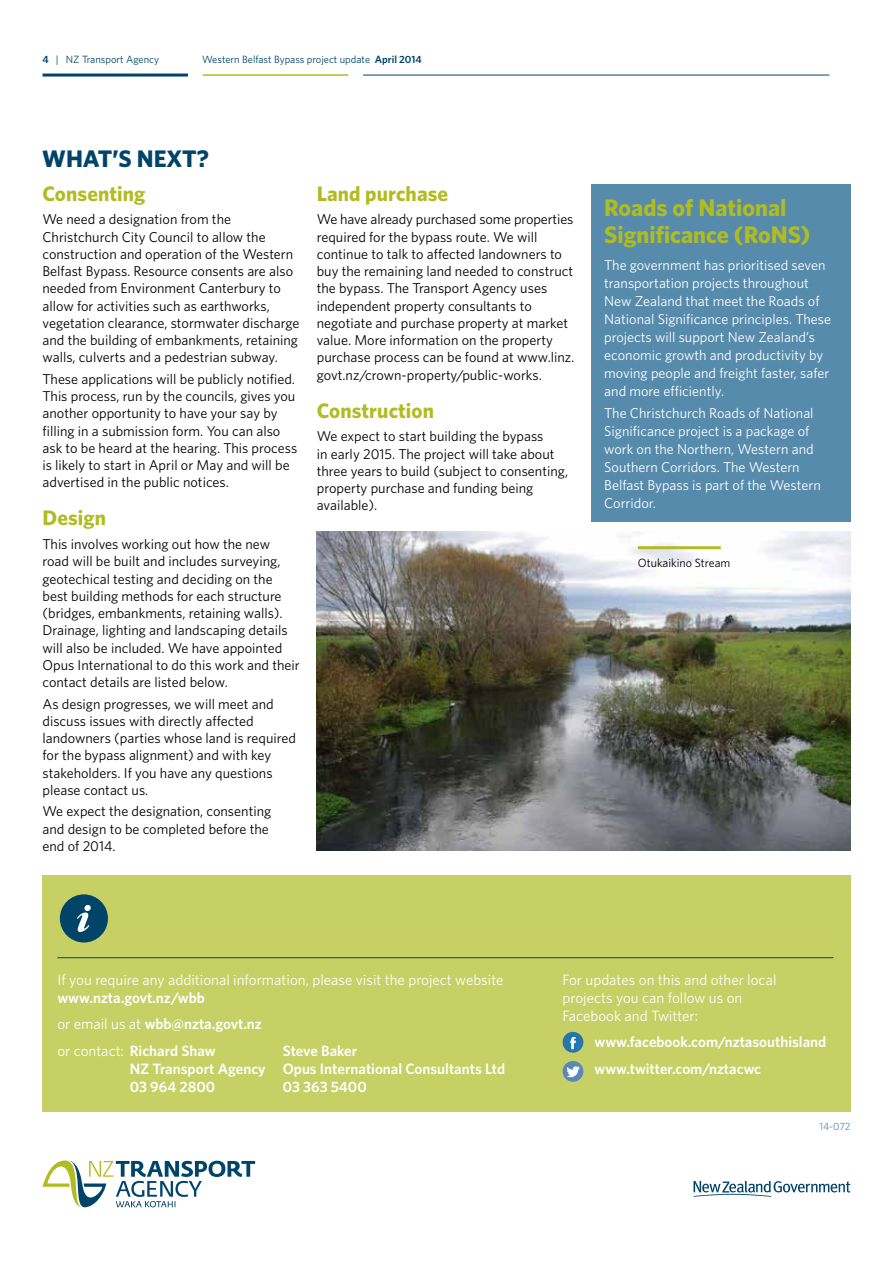
<style>
.page{position:relative;width:893px;height:1263px;background:#fff}
.page>*{position:absolute;margin:0;border:0;box-sizing:border-box;transform-origin:0 0}
.t1{font:700 24px/27px "Whitney";color:#b0bc22}
.t2{font:700 24px "Whitney";color:#00446a}
.t3{font:700 21px "Whitney";letter-spacing:.005em;color:#b0bc22}
.t4{font:600 15px/26.5px "Whitney";color:#fff}
.t5{font:15px/18px "Whitney";color:#fff}
.t6{font:14.25px/17.2px "Whitney";color:#000}
.t7{font:14.25px/18px "Whitney";color:#fff}
.t8{font:12px "Whitney";color:#000}
.t9{font:10.5px "Whitney";color:#00446a}
.t10{font:10.5px "Whitney";color:#578bac}
.s1{font-weight:600}
.s2{font-weight:400}
</style>
<div class="page">
<hr style="left:43px;top:74px;width:145px;height:3px;background:#00446a">
<hr style="left:363px;top:75px;width:466px;height:1px;background:#00446a">
<hr style="left:203px;top:74px;width:145px;height:2px;background:#b0bc22">
<div style="left:42px;top:875px;width:808px;height:237px;background:#c7d064"></div>
<hr style="left:57px;top:957px;width:776px;height:1px;background:#00446a">
<div style="left:60px;top:894px;width:48px;height:48px;background:#00446a;border-radius:50%"></div>
<svg style="left:77px;top:905px;width:14px;height:27px"></svg>
<svg style="left:693px;top:1181px;width:157px;height:16px"></svg>
<svg style="left:43px;top:1160px;width:212px;height:48px"></svg>
<img style="left:317px;top:531px;width:533px;height:319px">
<div style="left:591px;top:184px;width:259px;height:338px;background:#578bac"></div>
<hr style="left:638px;top:546px;width:83px;height:3px;background:#b0bc22">
<div style="left:563px;top:1032px;width:20px;height:21px;background:#2575ae;border-radius:50%"></div>
<svg style="left:570px;top:1037px;width:6px;height:12px"></svg>
<div style="left:563px;top:1061px;width:20px;height:21px;background:#5a88ba;border-radius:50%"></div>
<svg style="left:566px;top:1066px;width:14px;height:12px"></svg>
<p class="t9" style="left:43px;top:53px;width:118px"><span class="s1">4</span> | NZ Transport Agency</p>
<p class="t9" style="left:202px;top:53px;width:221px">Western Belfast Bypass project update <span class="s1">April 2014</span></p>
<h1 class="t2" style="left:42px;top:144px;width:168px">What’s next?</h1>
<h2 class="t3" style="left:43px;top:181px;width:104px">Consenting</h2>
<p class="t6" style="left:43px;top:211px;width:258px">We need a designation from the Christchurch City Council to allow the construction and operation of the Western Belfast Bypass. Resource consents are also needed from Environment Canterbury to allow for activities such as earthworks, vegetation clearance, stormwater discharge and the building of embankments, retaining walls, culverts and a pedestrian subway.</p>
<p class="t6" style="left:43px;top:370px;width:256px">These applications will be publicly notified.<br>This process, run by the councils, gives you another opportunity to have your say by filling in a submission form. You can also ask to be heard at the hearing. This process is likely to start in April or May and will be advertised in the public notices.</p>
<h2 class="t3" style="left:43px;top:505px;width:65px">Design</h2>
<p class="t6" style="left:43px;top:535px;width:259px">This involves working out how the new road will be built and includes surveying, geotechical testing and deciding on the best building methods for each structure (bridges, embankments, retaining walls).<br>Drainage, lighting and landscaping details will also be included. We have appointed Opus International to do this work and their contact details are listed below.</p>
<p class="t6" style="left:43px;top:695px;width:255px">As design progresses, we will meet and discuss issues with directly affected landowners (parties whose land is required for the bypass alignment) and with key stakeholders. If you have any questions please contact us.</p>
<p class="t6" style="left:43px;top:803px;width:230px">We expect the designation, consenting and design to be completed before the end of 2014.</p>
<h2 class="t3" style="left:317px;top:181px;width:133px">Land purchase</h2>
<p class="t6" style="left:317px;top:211px;width:259px">We have already purchased some properties required for the bypass route. We will continue to talk to affected landowners to buy the remaining land needed to construct the bypass. The Transport Agency uses independent property consultants to negotiate and purchase property at market value. More information on the property purchase process can be found at www.linz. govt.nz/crown-property/public-works.</p>
<h2 class="t3" style="left:317px;top:397px;width:119px">Construction</h2>
<p class="t6" style="left:317px;top:427px;width:253px">We expect to start building the bypass<br>in early 2015. The project will take about three years to build (subject to consenting, property purchase and funding being available).</p>
<h1 class="t1" style="left:604px;top:194px;width:208px">Roads of National<br>Significance (RoNS)</h1>
<p class="t7" style="left:604px;top:256px;width:228px">The government has prioritised seven transportation projects throughout New Zealand that meet the Roads of National Significance principles. These projects will support New Zealand’s economic growth and productivity by moving people and freight faster, safer and more efficiently.</p>
<p class="t7" style="left:604px;top:404px;width:218px">The Christchurch Roads of National<br>Significance project is a package of work on the Northern, Western and<br>Southern Corridors. The Western<br>Belfast Bypass is part of the Western<br>Corridor.</p>
<p class="t8" style="left:638px;top:556px;width:94px">Otukaikino Stream</p>
<p class="t5" style="left:57px;top:970px;width:448px">If you require any additional information, please visit the project website</p>
<p class="t4" style="left:57px;top:984px;width:206px">www.nzta.govt.nz/wbb<br><span class="s2">or email us at</span> wbb@nzta.govt.nz <span class="s2">or contact:</span> Richard Shaw</p>
<p class="t4" style="left:130px;top:1041px;width:377px;line-height:18px;text-indent:153px">Steve Baker<br>NZ Transport Agency Opus International Consultants Ltd<br>03 964 2800</p>
<p class="t4" style="left:283px;top:1073px;width:85px">03 363 5400</p>
<p class="t5" style="left:563px;top:970px;width:215px">For updates on this and other local projects you can follow us on<br>Facebook and Twitter:</p>
<p class="t4" style="left:594px;top:1029px;width:233px">www.facebook.com/nztasouthisland www.twitter.com/nztacwc</p>
<p class="t10" style="left:819px;top:1119px;width:33px">14-072</p>
</div>
